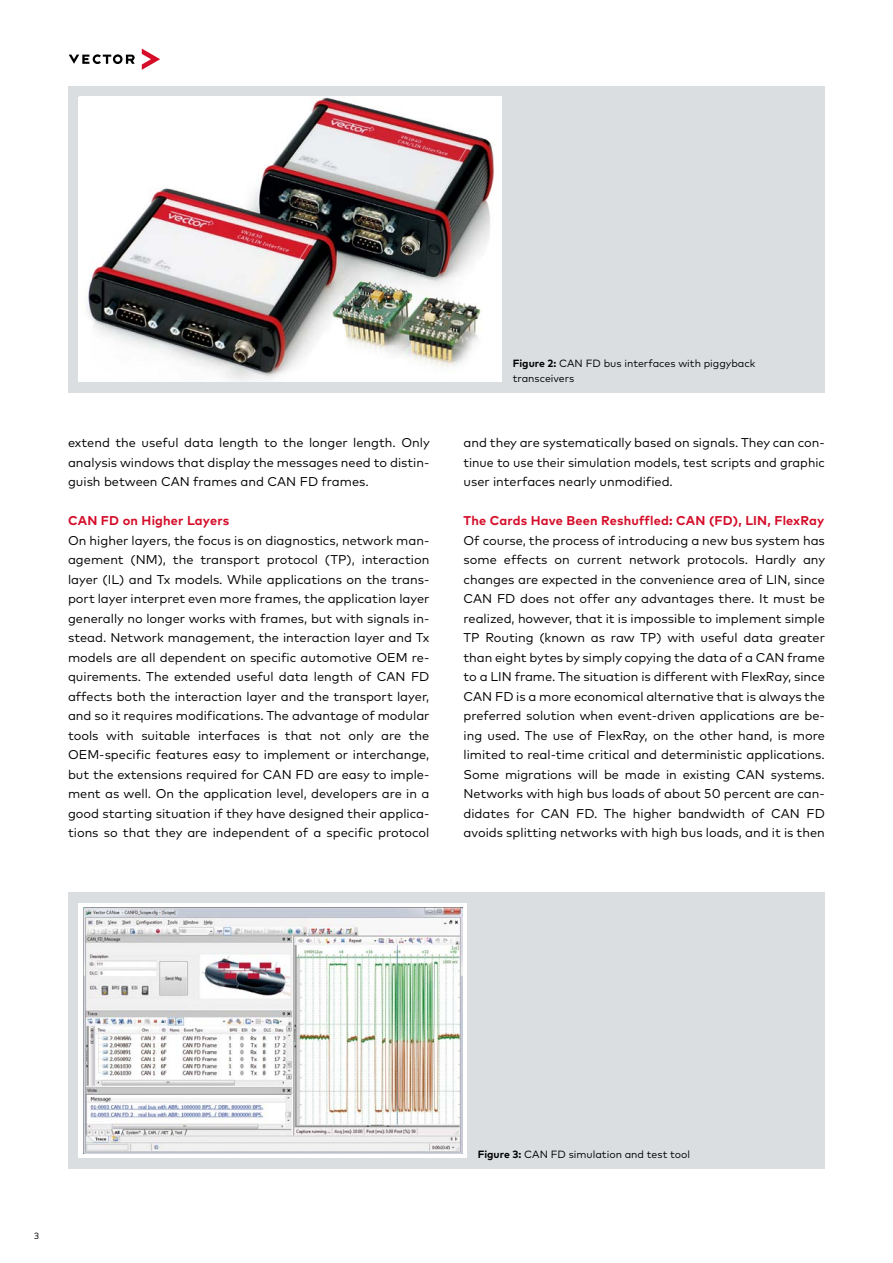
<style>
.page{position:relative;width:893px;height:1263px;background:#fff}
.page>*{position:absolute;margin:0;border:0;box-sizing:border-box;transform-origin:0 0}
.t1{font:12.75px/19.5px "Mark Pro";color:#000;text-align:justify}
.t2{font:700 12.75px "Mark Pro";letter-spacing:.015em;color:#d50d29}
.t3{font:10.5px/15px "Mark Pro";color:#000}
.t4{font:9px "Mark Pro";color:#000}
.s1{font-weight:700}
</style>
<div class="page">
<svg style="left:142px;top:49px;width:18px;height:21px"></svg>
<svg style="left:69px;top:54px;width:66px;height:10px"></svg>
<div style="left:68px;top:86px;width:757px;height:306px;background:#dadee1"></div>
<div style="left:68px;top:892px;width:757px;height:276px;background:#dadee1"></div>
<img style="left:80px;top:97px;width:422px;height:284px">
<div style="left:79px;top:903px;width:388px;height:254px;background:#fff"></div>
<img style="left:84px;top:907px;width:379px;height:247px">
<p class="t1" style="left:68px;top:432px;width:363px">extend the useful data length to the longer length. Only analysis windows that display the messages need to distin&shy;guish between CAN frames and CAN FD frames.</p>
<p class="t2" style="left:68px;top:511px;width:163px">CAN FD on Higher Layers</p>
<p class="t1" style="left:68px;top:529px;width:363px">On higher layers, the focus is on diagnostics, network man&shy;agement (NM), the transport protocol (TP), interaction layer (IL) and Tx models. While applications on the trans&shy;port layer interpret even more frames, the application layer generally no longer works with frames, but with signals in&shy;stead. Network management, the interaction layer and Tx models are all dependent on specific automotive OEM re&shy;quirements. The extended useful data length of CAN FD affects both the interaction layer and the transport layer, and so it requires modifications. The advantage of modular tools with suitable interfaces is that not only are the OEM-specific features easy to implement or interchange, but the extensions required for CAN FD are easy to imple&shy;ment as well. On the application level, developers are in a good starting situation if they have designed their applica&shy;tions so that they are independent of a specific protocol</p>
<p class="t3" style="left:513px;top:354px;width:244px"><span class="s1">Figure 2:</span> CAN FD bus interfaces with piggyback transceivers</p>
<p class="t1" style="left:463px;top:432px;width:363px">and they are systematically based on signals. They can con&shy;tinue to use their simulation models, test scripts and graphic user interfaces nearly unmodified.</p>
<p class="t2" style="left:463px;top:511px;width:362px">The Cards Have Been Reshuffled: CAN (FD), LIN, FlexRay</p>
<p class="t1" style="left:463px;top:529px;width:363px">Of course, the process of introducing a new bus system has some effects on current network protocols. Hardly any changes are expected in the convenience area of LIN, since CAN FD does not offer any advantages there. It must be realized, however, that it is impossible to implement simple TP Routing (known as raw TP) with useful data greater than eight bytes by simply copying the data of a CAN frame to a LIN frame. The situation is different with FlexRay, since CAN FD is a more economical alternative that is always the preferred solution when event-driven applications are be&shy;ing used. The use of FlexRay, on the other hand, is more limited to real-time critical and deterministic applications.<br>Some migrations will be made in existing CAN systems.<br>Networks with high bus loads of about 50 percent are can&shy;didates for CAN FD. The higher bandwidth of CAN FD avoids splitting networks with high bus loads, and it is then</p>
<p class="t4" style="left:34px;top:1229px;width:7px">3</p>
<p class="t3" style="left:478px;top:1145px;width:214px"><span class="s1">Figure 3:</span> CAN FD simulation and test tool</p>
</div>
